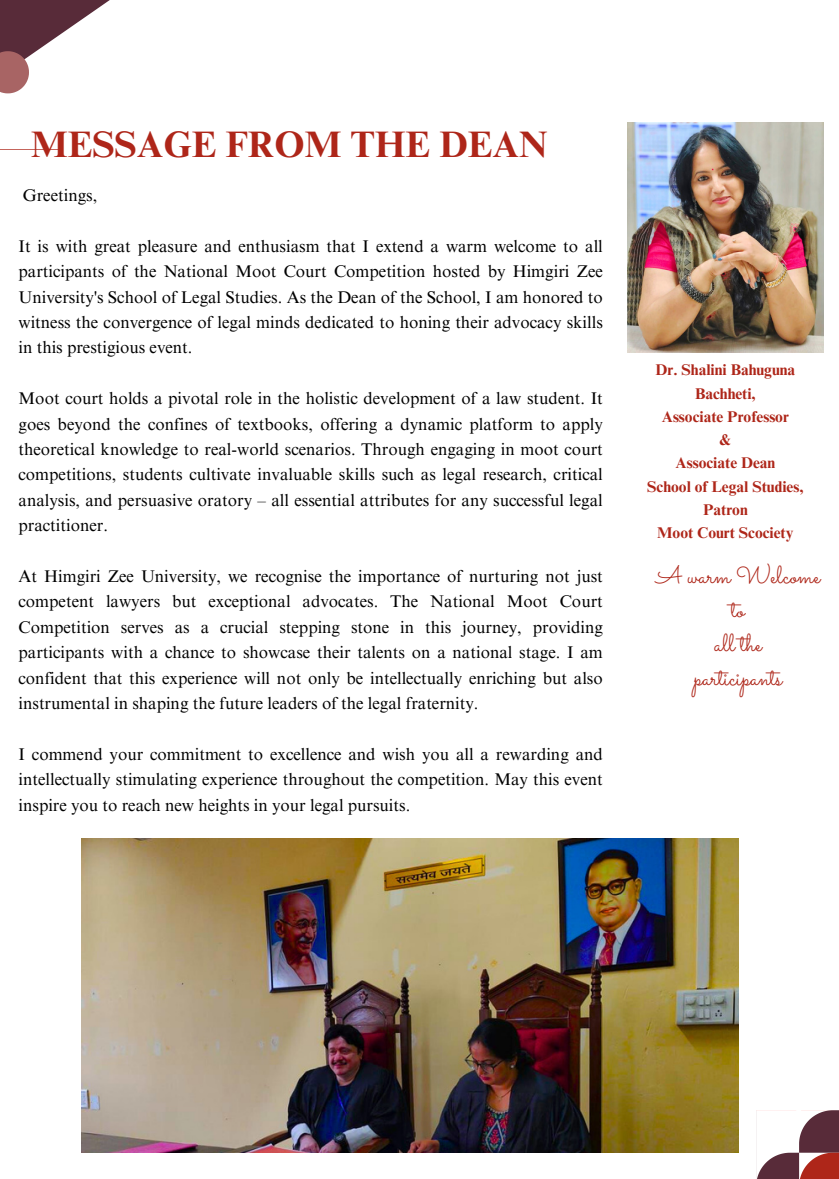
<style>
.page{position:relative;width:839px;height:1179px;background:#fff}
.page>*{position:absolute;margin:0;border:0;box-sizing:border-box;transform-origin:0 0}
.t1{font:700 36.9px "Times NRMT Pro";color:#ae2619}
.t2{font:24.75px/33.9px "Sacramento";color:#ae2619;text-align:center}
.t3{font:16.95px/25.3px "Times NRMT Pro";color:#000;text-align:justify}
.t4{font:700 15.45px/23.2px "Times NRMT Pro";color:#ae2619;text-align:center}
</style>
<div class="page">
<svg style="left:756px;top:1110px;width:82px;height:69px"></svg>
<svg style="left:0;top:0;width:110px;height:93px"></svg>
<img style="left:627px;top:123px;width:196px;height:229px">
<img style="left:82px;top:838px;width:656px;height:314px">
<p class="t1" style="left:31px;top:131px;width:517px">MESSAGE FROM THE DEAN</p>
<p class="t3" style="left:23px;top:185px;width:76px">Greetings,</p>
<h1 class="t3" style="left:19px;top:235px;width:585px">It is with great pleasure and enthusiasm that I extend a warm welcome to all participants of the National Moot Court Competition hosted by Himgiri Zee University's School of Legal Studies. As the Dean of the School, I am honored to witness the convergence of legal minds dedicated to honing their advocacy skills in this prestigious event.</h1>
<p class="t3" style="left:19px;top:388px;width:585px">Moot court holds a pivotal role in the holistic development of a law student. It goes beyond the confines of textbooks, offering a dynamic platform to apply theoretical knowledge to real-world scenarios. Through engaging in moot court competitions, students cultivate invaluable skills such as legal research, critical analysis, and persuasive oratory – all essential attributes for any successful legal practitioner.</p>
<p class="t3" style="left:19px;top:566px;width:585px">At Himgiri Zee University, we recognise the importance of nurturing not just competent lawyers but exceptional advocates. The National Moot Court Competition serves as a crucial stepping stone in this journey, providing participants with a chance to showcase their talents on a national stage. I am confident that this experience will not only be intellectually enriching but also instrumental in shaping the future leaders of the legal fraternity.</p>
<p class="t3" style="left:19px;top:743px;width:585px">I commend your commitment to excellence and wish you all a rewarding and intellectually stimulating experience throughout the competition. May this event inspire you to reach new heights in your legal pursuits.</p>
<h3 class="t4" style="left:647px;top:360px;width:158px">Dr. Shalini Bahuguna<br>Bachheti,<br>Associate Professor<br>&amp;<br>Associate Dean<br>School of Legal Studies,<br>Patron<br>Moot Court Scociety</h3>
<h2 class="t2" style="left:655px;top:558px;width:166px">A warm Welcome to<br>all the<br>participants</h2>
</div>
